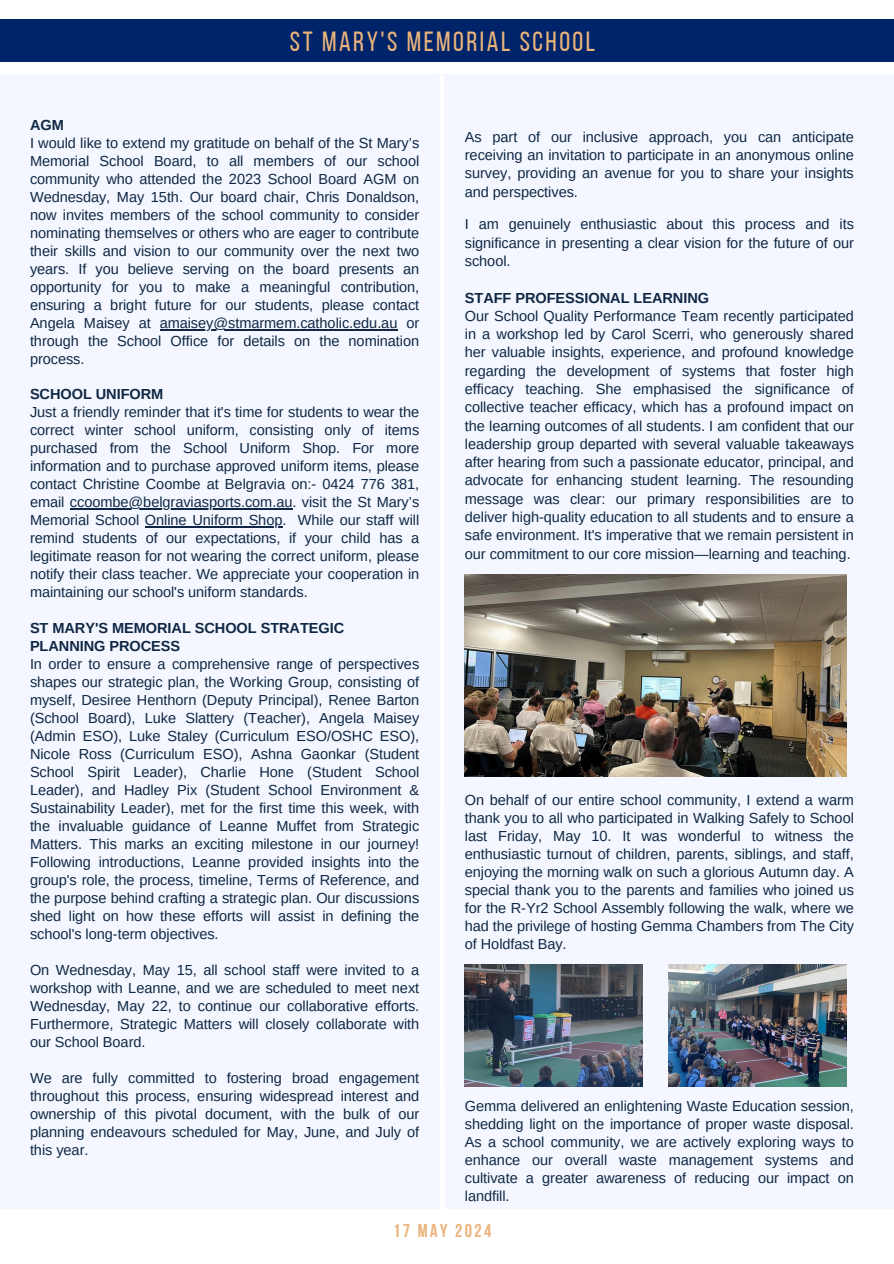
<style>
.page{position:relative;width:894px;height:1264px;background:#fff}
.page>*{position:absolute;margin:0;border:0;box-sizing:border-box;transform-origin:0 0}
.t1{font:27.6px "Bebas Neue";letter-spacing:.09em;color:#eab37b}
.t2{font:700 18.45px "Bebas Neue";letter-spacing:.13em;color:#eab37b}
.t3{font:14.55px/18px "Arimo";letter-spacing:-.005em;color:#0f2744;text-align:justify}
.t4{font:700 14.55px "Arimo";letter-spacing:-.005em;color:#0f2744}
</style>
<div class="page">
<div style="left:0;top:75px;width:893px;height:1133px;background:#f4f7ff"></div>
<div style="left:0;top:19px;width:893px;height:43px;background:#002469"></div>
<svg style="left:437px;top:74px;width:9px;height:1135px"></svg>
<img style="left:464px;top:574px;width:382px;height:202px">
<img style="left:464px;top:964px;width:178px;height:122px">
<img style="left:668px;top:964px;width:177px;height:122px">
<hr style="left:160px;top:329px;width:237px;height:1px;background:#0f2744">
<hr style="left:70px;top:508px;width:222px;height:1px;background:#0f2744">
<hr style="left:145px;top:526px;width:137px;height:1px;background:#0f2744">
<p class="t1" style="left:290px;top:30px;width:307px">ST MARY'S MEMORIAL SCHOOL</p>
<p class="t4" style="left:30px;top:117px;width:35px">AGM</p>
<p class="t3" style="left:30px;top:134px;width:390px">I would like to extend my gratitude on behalf of the St Mary’s Memorial School Board, to all members of our school community who attended the 2023 School Board AGM on Wednesday, May 15th. Our board chair, Chris Donaldson, now invites members of the school community to consider nominating themselves or others who are eager to contribute their skills and vision to our community over the next two years. If you believe serving on the board presents an opportunity for you to make a meaningful contribution, ensuring a bright future for our students, please contact Angela Maisey at</p>
<p class="t3" style="left:30px;top:314px;width:390px;text-indent:130px">amaisey@stmarmem.catholic.edu.au or through the School Office for details on the nomination process.</p>
<p class="t4" style="left:30px;top:386px;width:135px">SCHOOL UNIFORM</p>
<p class="t3" style="left:30px;top:403px;width:390px">Just a friendly reminder that it's time for students to wear the correct winter school uniform, consisting only of items purchased from the School Uniform Shop. For more information and to purchase approved uniform items, please contact Christine Coombe at Belgravia on:- 0424 776 381, email ccoombe@belgraviasports.com.au. visit the St Mary’s</p>
<p class="t3" style="left:30px;top:511px;width:390px">Memorial School Online Uniform Shop. While our staff will</p>
<p class="t3" style="left:30px;top:529px;width:390px">remind students of our expectations, if your child has a legitimate reason for not wearing the correct uniform, please notify their class teacher. We appreciate your cooperation in maintaining our school's uniform standards.</p>
<p class="t4" style="left:30px;top:620px;width:316px">ST MARY'S MEMORIAL SCHOOL STRATEGIC</p>
<h2 class="t4" style="left:30px;top:638px;width:152px">PLANNING PROCESS</h2>
<p class="t3" style="left:30px;top:655px;width:390px">In order to ensure a comprehensive range of perspectives shapes our strategic plan, the Working Group, consisting of myself, Desiree Henthorn (Deputy Principal), Renee Barton (School Board), Luke Slattery (Teacher), Angela Maisey (Admin ESO), Luke Staley (Curriculum ESO/OSHC ESO), Nicole Ross (Curriculum ESO), Ashna Gaonkar (Student School Spirit Leader), Charlie Hone (Student School Leader), and Hadley Pix (Student School Environment &amp; Sustainability Leader), met for the first time this week, with the invaluable guidance of Leanne Muffet from Strategic Matters. This marks an exciting milestone in our journey!<br>Following introductions, Leanne provided insights into the group's role, the process, timeline, Terms of Reference, and the purpose behind crafting a strategic plan. Our discussions shed light on how these efforts will assist in defining the school's long-term objectives.</p>
<p class="t3" style="left:30px;top:961px;width:390px">On Wednesday, May 15, all school staff were invited to a workshop with Leanne, and we are scheduled to meet next Wednesday, May 22, to continue our collaborative efforts.<br>Furthermore, Strategic Matters will closely collaborate with our School Board.</p>
<p class="t3" style="left:30px;top:1069px;width:390px">We are fully committed to fostering broad engagement throughout this process, ensuring widespread interest and ownership of this pivotal document, with the bulk of our planning endeavours scheduled for May, June, and July of this year.</p>
<p class="t3" style="left:464px;top:127px;width:390px">As part of our inclusive approach, you can anticipate receiving an invitation to participate in an anonymous online survey, providing an avenue for you to share your insights and perspectives.</p>
<p class="t3" style="left:464px;top:215px;width:390px">I am genuinely enthusiastic about this process and its significance in presenting a clear vision for the future of our school.</p>
<p class="t4" style="left:464px;top:289px;width:246px">STAFF PROFESSIONAL LEARNING</p>
<p class="t3" style="left:464px;top:306px;width:390px">Our School Quality Performance Team recently participated in a workshop led by Carol Scerri, who generously shared her valuable insights, experience, and profound knowledge regarding the development of systems that foster high efficacy teaching. She emphasised the significance of collective teacher efficacy, which has a profound impact on the learning outcomes of all students. I am confident that our leadership group departed with several valuable takeaways after hearing from such a passionate educator, principal, and advocate for enhancing student learning. The resounding message was clear: our primary responsibilities are to deliver high-quality education to all students and to ensure a safe environment. It's imperative that we remain persistent in our commitment to our core mission—learning and teaching.</p>
<p class="t3" style="left:464px;top:791px;width:390px">On behalf of our entire school community, I extend a warm thank you to all who participated in Walking Safely to School last Friday, May 10. It was wonderful to witness the enthusiastic turnout of children, parents, siblings, and staff, enjoying the morning walk on such a glorious Autumn day. A special thank you to the parents and families who joined us for the R-Yr2 School Assembly following the walk, where we had the privilege of hosting Gemma Chambers from The City of Holdfast Bay.</p>
<p class="t3" style="left:464px;top:1097px;width:390px">Gemma delivered an enlightening Waste Education session, shedding light on the importance of proper waste disposal.<br>As a school community, we are actively exploring ways to enhance our overall waste management systems and cultivate a greater awareness of reducing our impact on landfill.</p>
<h1 class="t2" style="left:393px;top:1223px;width:100px">17 MAY 2024</h1>
</div>
